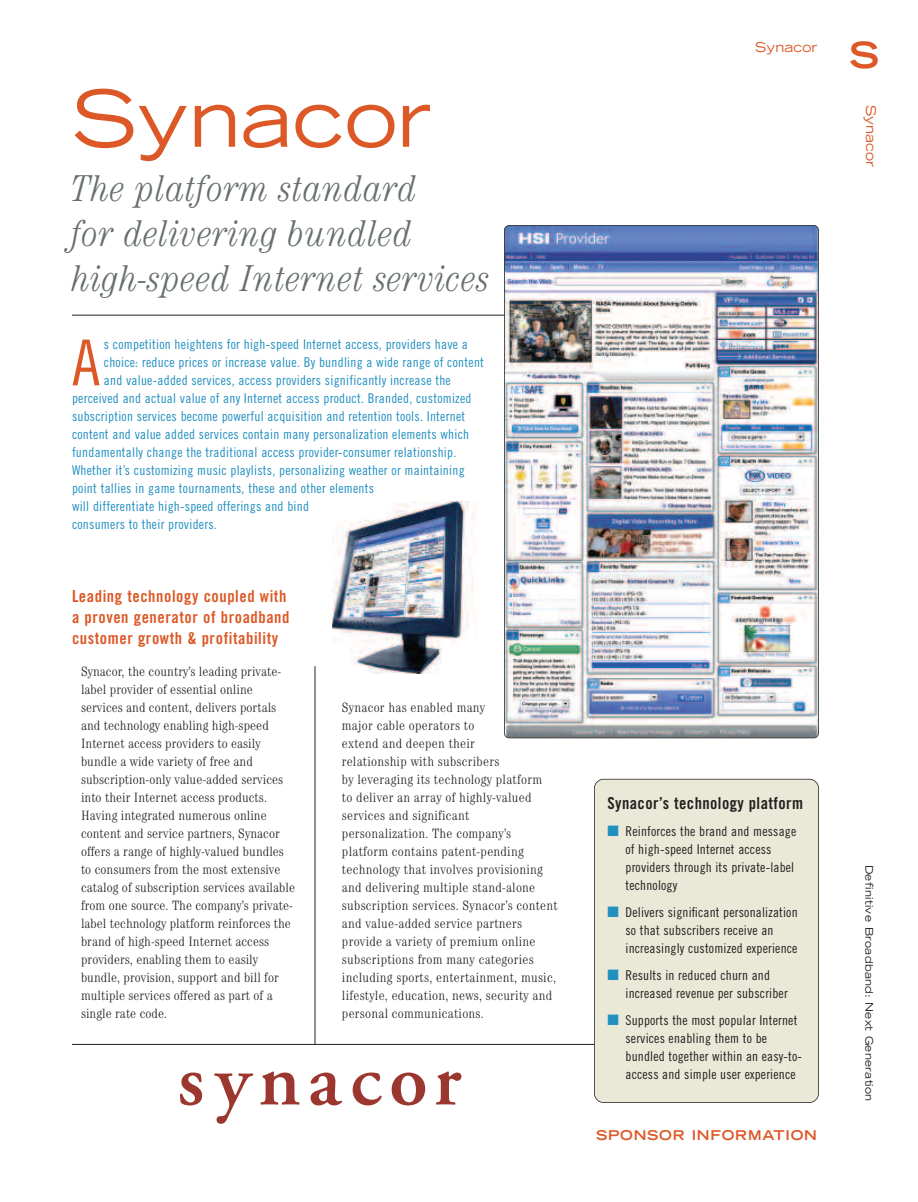
<style>
.page{position:relative;width:918px;height:1202px;background:#fff}
.page>*{position:absolute;margin:0;border:0;box-sizing:border-box;transform-origin:0 0}
.t1{font:expanded 78px "Trade Gothic LH";color:#dd5827}
.t2{font:63.3px "Trade Gothic Cond Eighteen";color:#dd5827}
.t3{font:italic 300 condensed 37.5px/45px "Century";letter-spacing:.02em;color:#686f71}
.t4{font:700 expanded 36px "Trade Gothic LH";color:#dd5827}
.t5{font:16.5px/21px "Trade Gothic Bold Cond Twenty";letter-spacing:.035em;color:#dd5827}
.t6{font:16.5px "Trade Gothic Bold Cond Twenty";letter-spacing:.025em;color:#231f20}
.t7{font:300 condensed 13.5px/18px "Century";letter-spacing:.005em;color:#231f20}
.t8{font:13.5px "Trade Gothic Cond Eighteen";letter-spacing:.02em;color:#218fc0}
.t9{font:13.5px/18px "Trade Gothic Cond Eighteen";letter-spacing:.015em;color:#231f20}
.t10{font:700 expanded 13.5px "Trade Gothic LH";letter-spacing:.06em;color:#dd5827}
.t11{font:expanded 13.5px "Trade Gothic LH";color:#dd5827}
.t12{font:expanded 10.5px "Trade Gothic LH";letter-spacing:.03em;color:#231f20}
.s1{color:#218fc0}
</style>
<div class="page">
<div style="left:594px;top:779px;width:225px;height:323px;background:#eae8d7;border-radius:9px"></div>
<div style="left:594px;top:778px;width:225px;height:324px;border:2px solid #231f20;border-radius:10px"></div>
<img style="left:333px;top:501px;width:142px;height:172px">
<svg style="left:180px;top:1072px;width:22px;height:33px"></svg>
<svg style="left:214px;top:1073px;width:39px;height:50px"></svg>
<svg style="left:260px;top:1071px;width:40px;height:33px"></svg>
<svg style="left:311px;top:1072px;width:31px;height:33px"></svg>
<svg style="left:353px;top:1072px;width:29px;height:33px"></svg>
<svg style="left:392px;top:1072px;width:33px;height:33px"></svg>
<svg style="left:436px;top:1071px;width:25px;height:33px"></svg>
<hr style="left:72px;top:1044px;width:522px;height:1px;background:#231f20">
<hr style="left:72px;top:315px;width:450px;height:1px;background:#231f20">
<hr style="left:315px;top:666px;width:1px;height:378px;background:#231f20">
<img style="left:504px;top:225px;width:315px;height:513px">
<div style="left:504px;top:225px;width:315px;height:513px;border:2px solid #231f20;border-radius:5px"></div>
<h1 class="t1" style="left:72px;top:90px;width:361px">Synacor</h1>
<h3 class="t3" style="left:72px;top:169px;width:419px">The platform standard<br>for delivering bundled high-speed Internet services</h3>
<h2 class="t2" style="left:72px;top:339px;width:30px">A</h2>
<p class="t8" style="left:104px;top:339px;width:366px">s competition heightens for high-speed Internet access, providers have a</p>
<p class="t8" style="left:104px;top:357px;width:382px">choice: reduce prices or increase value. By bundling a wide range of content</p>
<p class="t8" style="left:104px;top:375px;width:348px">and value-added services, access providers significantly increase the</p>
<p class="t8" style="left:72px;top:393px;width:401px">perceived and actual value of any Internet access product. Branded, customized</p>
<p class="t8" style="left:72px;top:411px;width:395px">subscription services become powerful acquisition and retention tools. Internet</p>
<p class="t8" style="left:72px;top:429px;width:399px">content and value added services contain many personalization elements which</p>
<p class="t8" style="left:72px;top:447px;width:386px">fundamentally change the traditional access provider-consumer relationship.</p>
<p class="t8" style="left:72px;top:465px;width:394px">Whether it’s customizing music playlists, personalizing weather or maintaining</p>
<p class="t8" style="left:72px;top:483px;width:304px">point tallies in game tournaments, these and other elements</p>
<p class="t8" style="left:72px;top:501px;width:239px">will differentiate high-speed offerings and bind</p>
<p class="t8" style="left:72px;top:519px;width:146px">consumers to their providers.</p>
<p class="t5" style="left:72px;top:586px;width:219px">Leading technology coupled with a proven generator of broadband customer growth &amp; profitability</p>
<p class="t7" style="left:81px;top:663px;width:216px">Synacor, the country’s leading private&shy;label provider of essential online services and content, delivers portals and technology enabling high-speed Internet access providers to easily bundle a wide variety of free and subscription-only value-added services into their Internet access products.<br>Having integrated numerous online content and service partners, Synacor offers a range of highly-valued bundles to consumers from the most extensive catalog of subscription services available from one source. The company’s private&shy;label technology platform reinforces the brand of high-speed Internet access providers, enabling them to easily bundle, provision, support and bill for multiple services offered as part of a single rate code.</p>
<p class="t7" style="left:342px;top:699px;width:217px">Synacor has enabled many<br>major cable operators to<br>extend and deepen their<br>relationship with subscribers<br>by leveraging its technology platform<br>to deliver an array of highly-valued services and significant personalization. The company’s platform contains patent-pending technology that involves provisioning and delivering multiple stand-alone subscription services. Synacor’s content and value-added service partners provide a variety of premium online subscriptions from many categories including sports, entertainment, music, lifestyle, education, news, security and personal communications.</p>
<p class="t11" style="left:755px;top:42px;width:64px">Synacor</p>
<h3 class="t4" style="left:849px;top:42px;width:31px">S</h3>
<p class="t11" style="left:876px;top:105px;width:64px;rotate:90deg">Synacor</p>
<p class="t6" style="left:608px;top:796px;width:197px">Synacor’s technology platform</p>
<p class="t9" style="left:626px;top:823px;width:172px;text-indent:-18px"><span class="s1">■</span> Reinforces the brand and message of high-speed Internet access providers through its private-label technology</p>
<p class="t9" style="left:626px;top:904px;width:174px;text-indent:-18px"><span class="s1">■</span> Delivers significant personalization so that subscribers receive an increasingly customized experience</p>
<p class="t9" style="left:626px;top:967px;width:164px;text-indent:-18px"><span class="s1">■</span> Results in reduced churn and increased revenue per subscriber</p>
<p class="t9" style="left:626px;top:1012px;width:178px;text-indent:-18px"><span class="s1">■</span> Supports the most popular Internet services enabling them to be bundled together within an easy-to&shy;access and simple user experience</p>
<p class="t10" style="left:596px;top:1129px;width:222px">SPONSOR INFORMATION</p>
<p class="t12" style="left:873px;top:864px;width:238px;rotate:90deg">Definitive Broadband: Next Generation</p>
</div>
